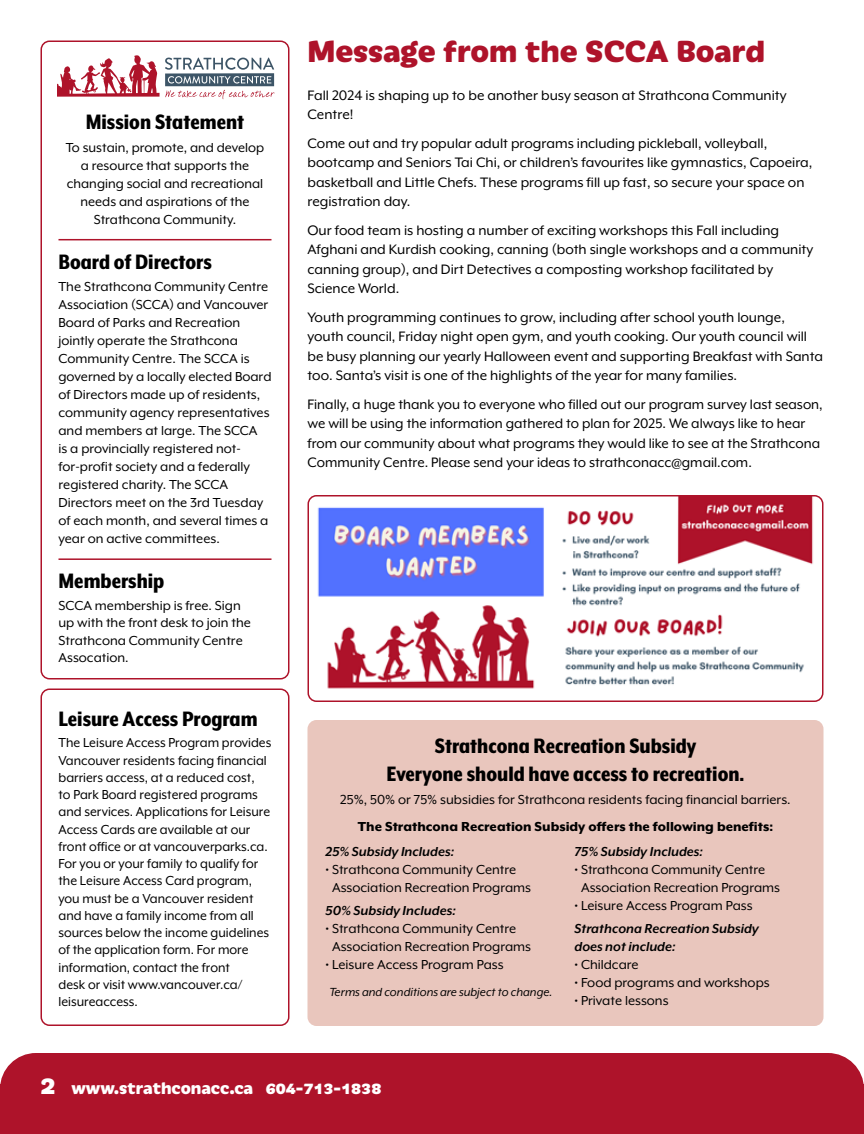
<style>
.page{position:relative;width:864px;height:1134px;background:#fff}
.page>*{position:absolute;margin:0;border:0;box-sizing:border-box;transform-origin:0 0}
.t1{font:800 33px "Iskra";letter-spacing:-.005em;color:#ae132a}
.t2{font:800 24px/28.5px "Mr Eaves XL Mod Nar OT";color:#000;text-align:center}
.t3{font:800 18px "Iskra";color:#fff}
.t4{font:15.75px/19.5px "Mr Eaves XL Mod OT";color:#000}
.t5{font:15px/18px "Mr Eaves XL Mod OT";color:#000}
.t6{font:15px/17.2px "Mr Eaves XL Mod OT";color:#000;scale:.96 1}
.t7{font:italic 700 15px/18px "Mr Eaves XL Mod OT";color:#000}
.t8{font:800 15px "Mr Eaves XL Mod OT";color:#000}
.t9{font:italic 13.5px "Mr Eaves XL Mod OT";color:#000}
.s1{font-size:27px}
</style>
<div class="page">
<div style="left:0;top:1053px;width:864px;height:81px;background:#ae132a"></div>
<div style="left:308px;top:720px;width:516px;height:306px;background:#e9c6bd;border-radius:9px"></div>
<svg style="left:57px;top:55px;width:218px;height:44px"></svg>
<div style="left:40px;top:40px;width:250px;height:640px;border:2px solid #ae132a;border-radius:8px"></div>
<div style="left:40px;top:688px;width:250px;height:338px;border:2px solid #ae132a;border-radius:8px"></div>
<hr style="left:58px;top:239px;width:214px;height:1px;background:#ae132a">
<hr style="left:58px;top:558px;width:214px;height:2px;background:#ae132a">
<img style="left:308px;top:496px;width:513px;height:193px">
<div style="left:308px;top:495px;width:516px;height:207px;border:2px solid #ae132a;border-radius:8px"></div>
<h2 class="t2" style="left:86px;top:108px;width:160px">Mission Statement</h2>
<p class="t5" style="left:66px;top:138px;width:200px;text-align:center">To sustain, promote, and develop a resource that supports the changing social and recreational needs and aspirations of the<br>Strathcona Community.</p>
<h2 class="t2" style="left:58px;top:247px;width:155px">Board of Directors</h2>
<p class="t5" style="left:58px;top:278px;width:214px">The Strathcona Community Centre<br>Association (SCCA) and Vancouver<br>Board of Parks and Recreation jointly operate the Strathcona<br>Community Centre. The SCCA is governed by a locally elected Board of Directors made up of residents, community agency representatives and members at large. The SCCA<br>is a provincially registered not&shy;for-profit society and a federally registered charity. The SCCA<br>Directors meet on the 3rd Tuesday of each month, and several times a year on active committees.</p>
<h2 class="t2" style="left:58px;top:567px;width:107px">Membership</h2>
<p class="t5" style="left:58px;top:597px;width:194px;line-height:17.2px">SCCA membership is free. Sign up with the front desk to join the<br>Strathcona Community Centre<br>Assocation.</p>
<h2 class="t2" style="left:58px;top:704px;width:201px">Leisure Access Program</h2>
<p class="t6" style="left:58px;top:734px;width:223px">The Leisure Access Program provides Vancouver residents facing financial barriers access, at a reduced cost,<br>to Park Board registered programs and services. Applications for Leisure Access Cards are available at our front office or at vancouverparks.ca.<br>For you or your family to qualify for the Leisure Access Card program, you must be a Vancouver resident and have a family income from all sources below the income guidelines of the application form. For more information, contact the front<br>desk or visit www.vancouver.ca/ leisureaccess.</p>
<h1 class="t1" style="left:308px;top:27px;width:459px">Message from the SCCA Board</h1>
<p class="t4" style="left:308px;top:85px;width:481px">Fall 2024 is shaping up to be another busy season at Strathcona Community<br>Centre!</p>
<p class="t4" style="left:308px;top:133px;width:506px">Come out and try popular adult programs including pickleball, volleyball, bootcamp and Seniors Tai Chi, or children’s favourites like gymnastics, Capoeira, basketball and Little Chefs. These programs fill up fast, so secure your space on registration day.</p>
<p class="t4" style="left:308px;top:220px;width:507px">Our food team is hosting a number of exciting workshops this Fall including Afghani and Kurdish cooking, canning (both single workshops and a community canning group), and Dirt Detectives a composting workshop facilitated by Science World.</p>
<p class="t4" style="left:308px;top:307px;width:517px">Youth programming continues to grow, including after school youth lounge, youth council, Friday night open gym, and youth cooking. Our youth council will be busy planning our yearly Halloween event and supporting Breakfast with Santa too. Santa’s visit is one of the highlights of the year for many families.</p>
<p class="t4" style="left:308px;top:394px;width:517px">Finally, a huge thank you to everyone who filled out our program survey last season, we will be using the information gathered to plan for 2025. We always like to hear from our community about what programs they would like to see at the Strathcona Community Centre. Please send your ideas to strathconacc@gmail.com.</p>
<h2 class="t2" style="left:387px;top:731px;width:359px">Strathcona Recreation Subsidy<br>Everyone should have access to recreation.</h2>
<p class="t5" style="left:340px;top:790px;width:452px">25%, 50% or 75% subsidies for Strathcona residents facing financial barriers.</p>
<p class="t8" style="left:358px;top:818px;width:417px">The Strathcona Recreation Subsidy offers the following benefits:</p>
<p class="t7" style="left:326px;top:843px;width:130px">25% Subsidy Includes:</p>
<p class="t5" style="left:332px;top:861px;width:201px;text-indent:-7px">• Strathcona Community Centre<br>Association Recreation Programs</p>
<p class="t7" style="left:326px;top:901px;width:132px">50% Subsidy Includes:</p>
<p class="t5" style="left:332px;top:919px;width:201px;text-indent:-7px">• Strathcona Community Centre<br>Association Recreation Programs</p>
<p class="t5" style="left:326px;top:955px;width:180px">• Leisure Access Program Pass</p>
<p class="t9" style="left:329px;top:984px;width:225px">Terms and conditions are subject to change.</p>
<p class="t7" style="left:574px;top:843px;width:130px">75% Subsidy Includes:</p>
<p class="t5" style="left:581px;top:861px;width:201px;text-indent:-7px">• Strathcona Community Centre<br>Association Recreation Programs</p>
<p class="t5" style="left:574px;top:897px;width:180px">• Leisure Access Program Pass</p>
<p class="t7" style="left:574px;top:919px;width:186px">Strathcona Recreation Subsidy does not include:</p>
<p class="t5" style="left:574px;top:955px;width:66px">• Childcare</p>
<p class="t5" style="left:574px;top:973px;width:197px">• Food programs and workshops</p>
<p class="t5" style="left:574px;top:991px;width:96px">• Private lessons</p>
<p class="t3" style="left:40px;top:1074px;width:342px"><span class="s1">2</span> www.strathconacc.ca 604-713-1838</p>
</div>
